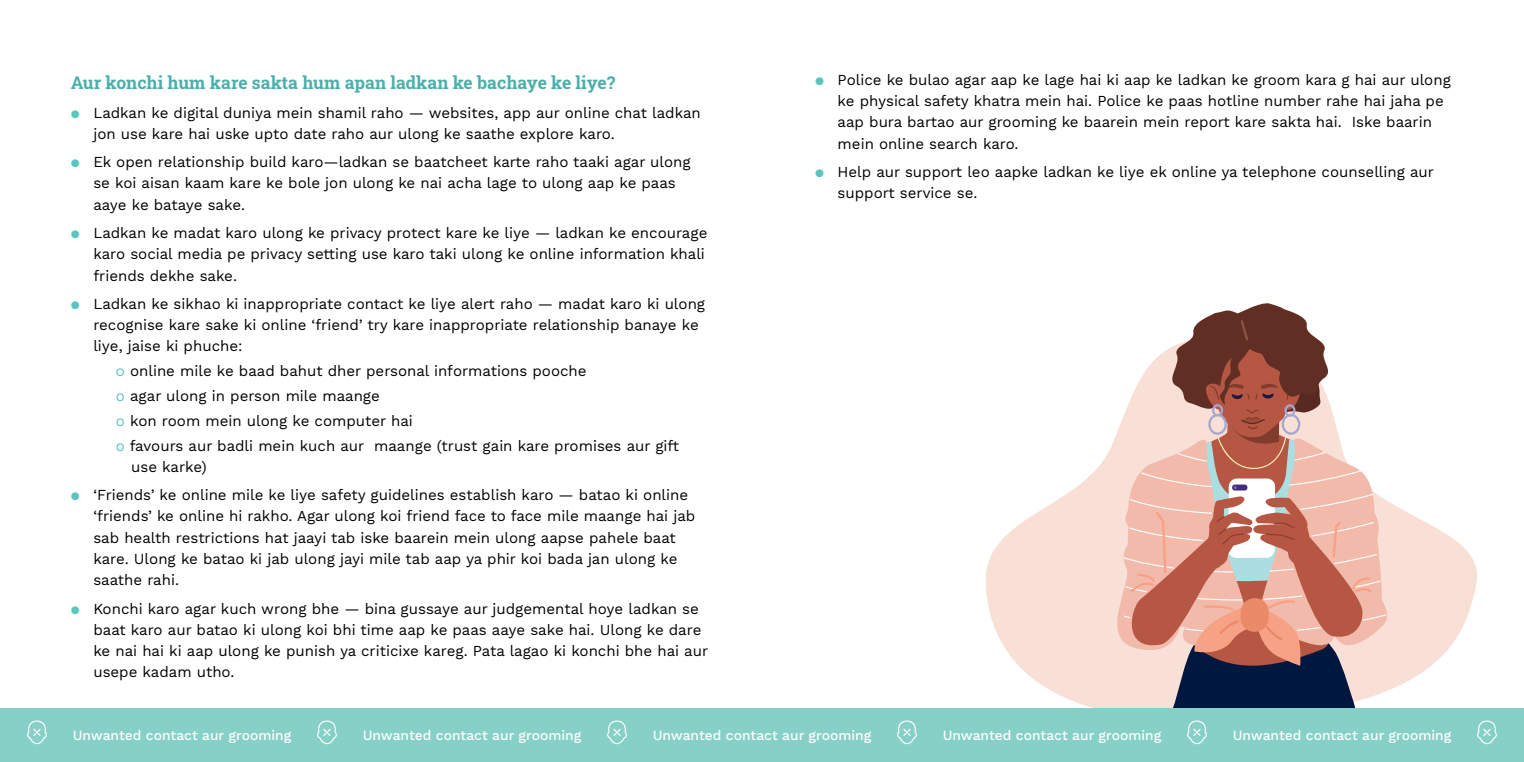
<style>
.page{position:relative;width:1524px;height:762px;background:#fff}
.page>*{position:absolute;margin:0;border:0;box-sizing:border-box;transform-origin:0 0}
.t1{font:700 17.5px "Roboto Slab";color:#4aafab}
.t2{font:15px/21.2px "Work Sans";color:#000}
.t3{font:500 13.75px "Work Sans";color:#fff}
.s1{color:#5bc4c0}
</style>
<div class="page">
<svg style="left:983px;top:470px;width:504px;height:239px;fill:#f9e0d7"></svg>
<svg style="left:1096px;top:303px;width:299px;height:406px"></svg>
<div style="left:0;top:709px;width:1524px;height:53px;background:#86d0c8"></div>
<svg style="left:27px;top:720px;width:20px;height:24px"></svg>
<svg style="left:317px;top:720px;width:20px;height:24px"></svg>
<svg style="left:897px;top:720px;width:20px;height:24px"></svg>
<svg style="left:607px;top:720px;width:20px;height:24px"></svg>
<svg style="left:1187px;top:720px;width:20px;height:24px"></svg>
<svg style="left:1477px;top:720px;width:20px;height:24px"></svg>
<p class="t1" style="left:71px;top:71px;width:546px">Aur konchi hum kare sakta hum apan ladkan ke bachaye ke liye?</p>
<p class="t2" style="left:93px;top:102px;width:609px;text-indent:-22px"><span class="s1">●</span> Ladkan ke digital duniya mein shamil raho — websites, app aur online chat ladkan jon use kare hai uske upto date raho aur ulong ke saathe explore karo.</p>
<p class="t2" style="left:93px;top:152px;width:599px;text-indent:-22px"><span class="s1">●</span> Ek open relationship build karo—ladkan se baatcheet karte raho taaki agar ulong se koi aisan kaam kare ke bole jon ulong ke nai acha lage to ulong aap ke paas aaye ke bataye sake.</p>
<p class="t2" style="left:93px;top:223px;width:615px;text-indent:-22px"><span class="s1">●</span> Ladkan ke madat karo ulong ke privacy protect kare ke liye — ladkan ke encourage karo social media pe privacy setting use karo taki ulong ke online information khali friends dekhe sake.</p>
<p class="t2" style="left:93px;top:294px;width:613px;text-indent:-22px"><span class="s1">●</span> Ladkan ke sikhao ki inappropriate contact ke liye alert raho — madat karo ki ulong recognise kare sake ki online ‘friend’ try kare inappropriate relationship banaye ke liye, jaise ki phuche:</p>
<p class="t2" style="left:116px;top:359px;width:564px;line-height:24.8px"><span class="s1">○</span> online mile ke baad bahut dher personal informations pooche<br><span class="s1">o</span> agar ulong in person mile maange<br><span class="s1">o</span> kon room mein ulong ke computer hai<br><span class="s1">o</span> favours aur badli mein kuch aur maange (trust gain kare promises aur gift</p>
<p class="t2" style="left:131px;top:457px;width:77px">use karke)</p>
<p class="t2" style="left:93px;top:485px;width:603px;text-indent:-22px"><span class="s1">●</span> ‘Friends’ ke online mile ke liye safety guidelines establish karo — batao ki online ‘friends’ ke online hi rakho. Agar ulong koi friend face to face mile maange hai jab sab health restrictions hat jaayi tab iske baarein mein ulong aapse pahele baat kare. Ulong ke batao ki jab ulong jayi mile tab aap ya phir koi bada jan ulong ke saathe rahi.</p>
<p class="t2" style="left:93px;top:598px;width:616px;text-indent:-22px"><span class="s1">●</span> Konchi karo agar kuch wrong bhe — bina gussaye aur judgemental hoye ladkan se baat karo aur batao ki ulong koi bhi time aap ke paas aaye sake hai. Ulong ke dare ke nai hai ki aap ulong ke punish ya criticixe kareg. Pata lagao ki konchi bhe hai aur usepe kadam utho.</p>
<p class="t2" style="left:837px;top:70px;width:615px;text-indent:-22px"><span class="s1">●</span> Police ke bulao agar aap ke lage hai ki aap ke ladkan ke groom kara g hai aur ulong ke physical safety khatra mein hai. Police ke paas hotline number rahe hai jaha pe aap bura bartao aur grooming ke baarein mein report kare sakta hai. Iske baarin mein online search karo.</p>
<p class="t2" style="left:837px;top:162px;width:598px;text-indent:-22px"><span class="s1">●</span> Help aur support leo aapke ladkan ke liye ek online ya telephone counselling aur support service se.</p>
<p class="t3" style="left:73px;top:727px;width:220px">Unwanted contact aur grooming</p>
<p class="t3" style="left:363px;top:727px;width:220px">Unwanted contact aur grooming</p>
<p class="t3" style="left:653px;top:727px;width:220px">Unwanted contact aur grooming</p>
<p class="t3" style="left:942px;top:727px;width:220px">Unwanted contact aur grooming</p>
<p class="t3" style="left:1232px;top:727px;width:220px">Unwanted contact aur grooming</p>
</div>
